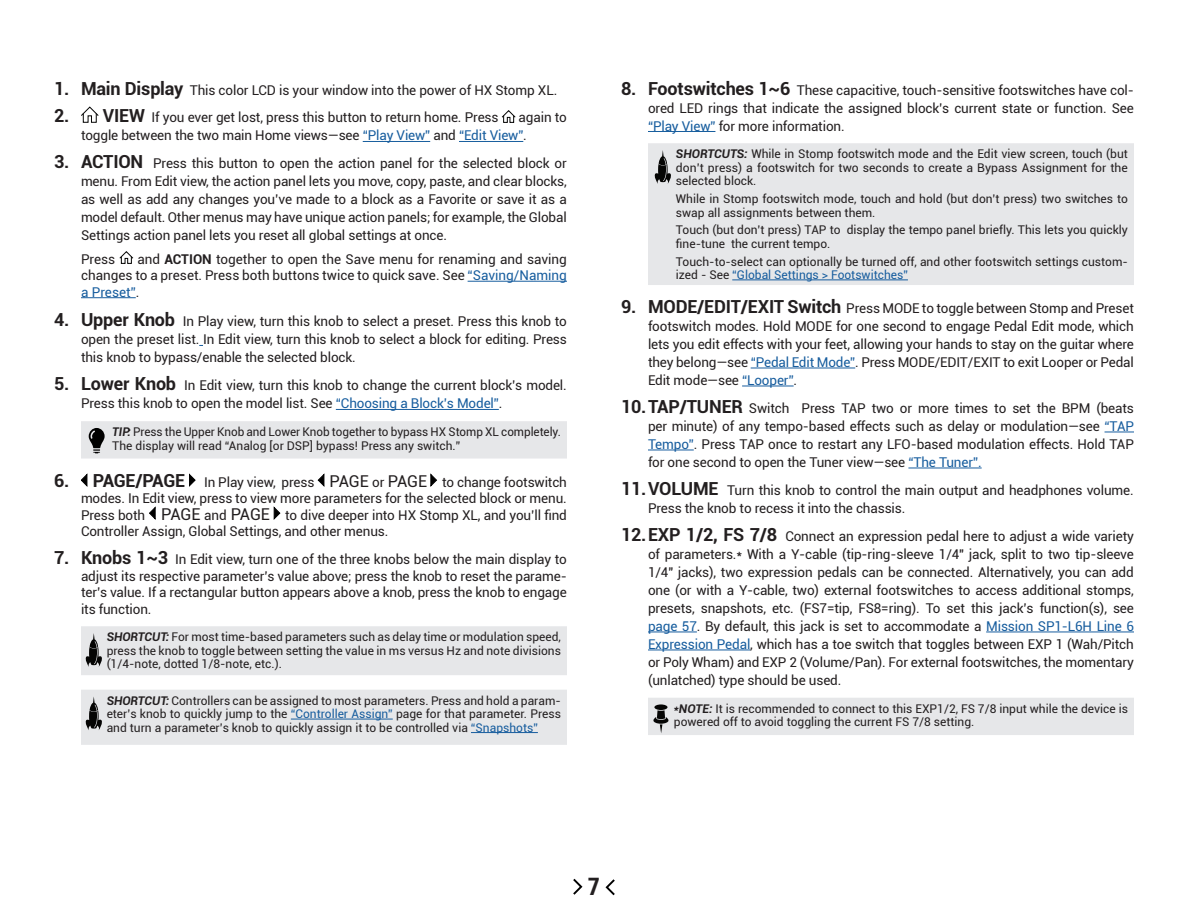
<style>
.page{position:relative;width:1188px;height:918px;background:#fff}
.page>*{position:absolute;margin:0;border:0;box-sizing:border-box;transform-origin:0 0}
.t1{font:700 24px "Roboto Condensed";color:#231f20}
.Body_Indented{font:13.5px/18px "Roboto";letter-spacing:-.01em;color:#231f20;text-align:justify}
.Notez_Nested{font:12px/13.5px "Roboto";color:#231f20;text-align:justify}
.Notez-Line2{font:12px/13.5px "Roboto";color:#231f20}
.s1{font-weight:700;font-size:18px}
.s2{color:#175d9e}
.s3{font-weight:700}
.s4{font-weight:700;font-style:italic}
.s5{font-size:16.35px}
</style>
<div class="page">
<svg style="left:573px;top:879px;width:9px;height:16px"></svg>
<svg style="left:606px;top:879px;width:9px;height:16px"></svg>
<hr style="left:363px;top:141px;width:67px;height:1px;background:#175d9e">
<hr style="left:459px;top:141px;width:64px;height:1px;background:#175d9e">
<hr style="left:468px;top:281px;width:99px;height:1px;background:#175d9e">
<hr style="left:81px;top:297px;width:55px;height:1px;background:#175d9e">
<hr style="left:336px;top:409px;width:163px;height:1px;background:#175d9e">
<svg style="left:81px;top:107px;width:18px;height:16px"></svg>
<svg style="left:502px;top:110px;width:13px;height:13px"></svg>
<svg style="left:120px;top:251px;width:13px;height:13px"></svg>
<div style="left:81px;top:421px;width:486px;height:38px;background:#e6e7e9"></div>
<svg style="left:81px;top:474px;width:7px;height:13px"></svg>
<svg style="left:189px;top:474px;width:7px;height:13px"></svg>
<svg style="left:317px;top:474px;width:8px;height:13px"></svg>
<svg style="left:431px;top:474px;width:6px;height:13px"></svg>
<svg style="left:149px;top:507px;width:7px;height:13px"></svg>
<svg style="left:274px;top:507px;width:7px;height:13px"></svg>
<div style="left:81px;top:626px;width:486px;height:49px;background:#e6e7e9"></div>
<div style="left:81px;top:690px;width:486px;height:55px;background:#e6e7e9"></div>
<hr style="left:291px;top:719px;width:102px;height:1px;background:#175d9e">
<hr style="left:471px;top:732px;width:67px;height:1px;background:#175d9e">
<hr style="left:648px;top:131px;width:67px;height:1px;background:#175d9e">
<hr style="left:751px;top:368px;width:104px;height:1px;background:#175d9e">
<hr style="left:742px;top:386px;width:52px;height:1px;background:#175d9e">
<svg style="left:1105px;top:432px;width:29px;height:1px"></svg>
<hr style="left:648px;top:450px;width:46px;height:1px;background:#175d9e">
<hr style="left:908px;top:468px;width:74px;height:1px;background:#175d9e">
<hr style="left:648px;top:632px;width:49px;height:1px;background:#175d9e">
<hr style="left:986px;top:632px;width:148px;height:1px;background:#175d9e">
<hr style="left:648px;top:650px;width:102px;height:1px;background:#175d9e">
<div style="left:648px;top:143px;width:486px;height:142px;background:#e6e7e9"></div>
<svg style="left:655px;top:150px;width:16px;height:35px"></svg>
<hr style="left:732px;top:280px;width:176px;height:1px;background:#175d9e">
<div style="left:648px;top:698px;width:486px;height:37px;background:#e6e7e9"></div>
<p class="Body_Indented" style="left:54px;top:80px;width:505px"><span class="s1">1. Main Display</span> This color LCD is your window into the power of HX Stomp XL.</p>
<p class="Body_Indented" style="left:54px;top:108px;width:446px"><span class="s1">2. VIEW</span> If you ever get lost, press this button to return home. Press</p>
<p class="Body_Indented" style="left:81px;top:108px;width:487px;text-indent:438px">again to toggle between the two main Home views—see <span class="s2">“Play View”</span> and <span class="s2">“Edit View”</span>.</p>
<p class="Body_Indented" style="left:81px;top:154px;width:487px;text-indent:-27px"><span class="s1">3. ACTION</span> Press this button to open the action panel for the selected block or menu. From Edit view, the action panel lets you move, copy, paste, and clear blocks, as well as add any changes you’ve made to a block as a Favorite or save it as a model default. Other menus may have unique action panels; for example, the Global Settings action panel lets you reset all global settings at once.</p>
<p class="Body_Indented" style="left:81px;top:249px;width:36px">Press</p>
<p class="Body_Indented" style="left:81px;top:250px;width:487px;line-height:16.5px;text-indent:56px">and <span class="s3">ACTION</span> together to open the Save menu for renaming and saving changes to a preset. Press both buttons twice to quick save. See <span class="s2">“Saving/Naming a Preset”</span>.</p>
<p class="Body_Indented" style="left:81px;top:312px;width:487px;text-indent:-27px"><span class="s1">4. Upper Knob</span> In Play view, turn this knob to select a preset. Press this knob to open the preset list. In Edit view, turn this knob to select a block for editing. Press this knob to bypass/enable the selected block.</p>
<p class="Body_Indented" style="left:81px;top:376px;width:487px;text-indent:-27px"><span class="s1">5. Lower Knob</span> In Edit view, turn this knob to change the current block’s model.<br>Press this knob to open the model list. See <span class="s2">“Choosing a Block’s Model”</span>.</p>
<p class="Notez_Nested" style="left:112px;top:425px;width:450px"><span class="s4">TIP:</span> Press the Upper Knob and Lower Knob together to bypass HX Stomp XL completely.<br>The display will read “Analog [or DSP] bypass! Press any switch.”</p>
<p class="Body_Indented" style="left:81px;top:473px;width:487px;line-height:16.5px;text-indent:-27px"><span class="s1">6. PAGE/PAGE</span> In Play view, press <span class="s5">PAGE</span> or <span class="s5">PAGE</span> to change footswitch modes. In Edit view, press to view more parameters for the selected block or menu.<br>Press both <span class="s5">PAGE</span> and <span class="s5">PAGE</span> to dive deeper into HX Stomp XL, and you’ll find Controller Assign, Global Settings, and other menus.</p>
<p class="Body_Indented" style="left:81px;top:550px;width:488px;line-height:16.5px;text-indent:-27px"><span class="s1">7. Knobs 1~3</span> In Edit view, turn one of the three knobs below the main display to adjust its respective parameter’s value above; press the knob to reset the parame&shy;ter’s value. If a rectangular button appears above a knob, press the knob to engage its function.</p>
<p class="Notez_Nested" style="left:107px;top:630px;width:456px"><span class="s4">SHORTCUT:</span> For most time-based parameters such as delay time or modulation speed, press the knob to toggle between setting the value in ms versus Hz and note divisions (1/4-note, dotted 1/8-note, etc.).</p>
<p class="Notez_Nested" style="left:107px;top:693px;width:456px"><span class="s4">SHORTCUT:</span> Controllers can be assigned to most parameters. Press and hold a param&shy;eter’s knob to quickly jump to the <span class="s2">“Controller Assign”</span> page for that parameter. Press and turn a parameter’s knob to quickly assign it to be controlled via <span class="s2">“Snapshots”</span></p>
<p class="Body_Indented" style="left:648px;top:80px;width:488px;text-indent:-27px"><span class="s1">8. Footswitches 1~6</span> These capacitive, touch-sensitive footswitches have col&shy;ored LED rings that indicate the assigned block’s current state or function. See <span class="s2">“Play View”</span> for more information.</p>
<p class="Notez_Nested" style="left:676px;top:147px;width:454px"><span class="s4">SHORTCUTS:</span> While in Stomp footswitch mode and the Edit view screen, touch (but don’t press) a footswitch for two seconds to create a Bypass Assignment for the selected block.</p>
<p class="Notez-Line2" style="left:676px;top:192px;width:454px">While in Stomp footswitch mode, touch and hold (but don’t press) two switches to swap all assignments between them.</p>
<p class="Notez-Line2" style="left:676px;top:223px;width:454px">Touch (but don’t press) TAP to display the tempo panel briefly. This lets you quickly fine-tune the current tempo.</p>
<p class="Notez-Line2" style="left:676px;top:254px;width:454px">Touch-to-select can optionally be turned off, and other footswitch settings custom&shy;ized - See <span class="s2">“Global Settings &gt; Footswitches”</span></p>
<p class="Body_Indented" style="left:648px;top:299px;width:487px;text-indent:-27px"><span class="s1">9. MODE/EDIT/EXIT Switch</span> Press MODE to toggle between Stomp and Preset footswitch modes. Hold MODE for one second to engage Pedal Edit mode, which lets you edit effects with your feet, allowing your hands to stay on the guitar where they belong—see <span class="s2">“Pedal Edit Mode”</span>. Press MODE/EDIT/EXIT to exit Looper or Pedal Edit mode—see <span class="s2">“Looper”</span>.</p>
<p class="Body_Indented" style="left:648px;top:399px;width:488px;text-indent:-27px"><span class="s1">10.TAP/TUNER</span> Switch Press TAP two or more times to set the BPM (beats per minute) of any tempo-based effects such as delay or modulation—see <span class="s2">“TAP Tempo”</span>. Press TAP once to restart any LFO-based modulation effects. Hold TAP for one second to open the Tuner view—see <span class="s2">“The Tuner”.</span></p>
<p class="Body_Indented" style="left:648px;top:481px;width:487px;text-indent:-27px"><span class="s1">11.VOLUME</span> Turn this knob to control the main output and headphones volume.<br>Press the knob to recess it into the chassis.</p>
<p class="Body_Indented" style="left:648px;top:527px;width:488px;text-indent:-27px"><span class="s1">12.EXP 1/2, FS 7/8</span> Connect an expression pedal here to adjust a wide variety of parameters.* With a Y-cable (tip-ring-sleeve 1/4" jack, split to two tip-sleeve 1/4" jacks), two expression pedals can be connected. Alternatively, you can add one (or with a Y-cable, two) external footswitches to access additional stomps, presets, snapshots, etc. (FS7=tip, FS8=ring). To set this jack’s function(s), see <span class="s2">page 57</span>. By default, this jack is set to accommodate a <span class="s2">Mission SP1-L6H Line 6<br>Expression Pedal</span>, which has a toe switch that toggles between EXP 1 (Wah/Pitch or Poly Wham) and EXP 2 (Volume/Pan). For external footswitches, the momentary (unlatched) type should be used.</p>
<p class="Notez_Nested" style="left:674px;top:701px;width:456px"><span class="s4">*NOTE:</span> It is recommended to connect to this EXP1/2, FS 7/8 input while the device is powered off to avoid toggling the current FS 7/8 setting.</p>
<h1 class="t1" style="left:588px;top:870px;width:14px">7</h1>
</div>
